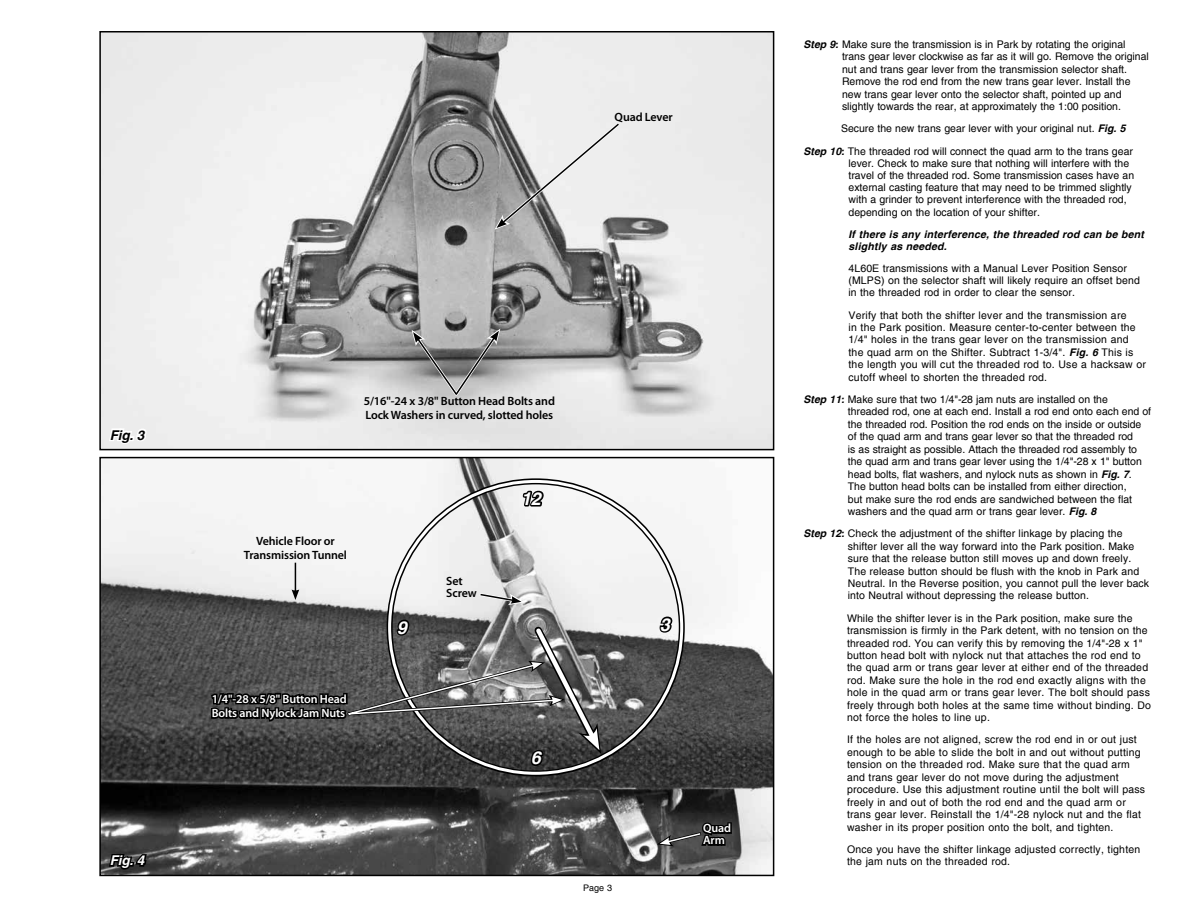
<style>
.page{position:relative;width:1188px;height:918px;background:#fff}
.page>*{position:absolute;margin:0;border:0;box-sizing:border-box;transform-origin:0 0}
.t1{font:italic 700 18px "Helvetica";color:#fff}
.t2{font:italic 700 13.5px "Helvetica";color:#000}
.t3{font:italic 700 13.5px "Helvetica";color:#fff}
.t4{font:600 12px/13.5px "Myriad Pro";letter-spacing:-.01em;color:#000}
.t5{font:600 12px/12px "Myriad Pro";letter-spacing:-.01em;color:#fff}
.t6{font:10.5px/12.5px "Helvetica";letter-spacing:.01em;color:#000}
.t7{font:italic 700 10.5px/12.5px "Helvetica";letter-spacing:.02em;color:#000}
.t8{font:9px "Helvetica";color:#000}
.s1{font-weight:700;font-style:italic}
</style>
<div class="page">
<img style="left:102px;top:34px;width:669px;height:413px">
<div style="left:99px;top:31px;width:675px;height:419px;border:2px solid #000"></div>
<img style="left:102px;top:460px;width:669px;height:413px">
<div style="left:99px;top:457px;width:675px;height:419px;border:2px solid #000"></div>
<svg style="left:107px;top:426px;width:41px;height:20px"></svg>
<svg style="left:107px;top:829px;width:42px;height:43px;background:#474747"></svg>
<svg style="left:412px;top:329px;width:88px;height:71px;background:#9b9b9b"></svg>
<svg style="left:495px;top:120px;width:128px;height:110px;background:#c8c8c8"></svg>
<svg style="left:658px;top:614px;width:16px;height:21px"></svg>
<svg style="left:521px;top:488px;width:25px;height:21px"></svg>
<svg style="left:476px;top:591px;width:48px;height:14px"></svg>
<svg style="left:209px;top:618px;width:395px;height:150px;background:#585858"></svg>
<svg style="left:657px;top:791px;width:76px;height:69px;background:#383838"></svg>
<svg style="left:292px;top:563px;width:7px;height:37px"></svg>
<p class="t4" style="left:615px;top:110px;width:60px">Quad Lever</p>
<p class="t2" style="left:110px;top:427px;width:36px">Fig. 3</p>
<p class="t3" style="left:110px;top:853px;width:36px">Fig. 4</p>
<p class="t4" style="left:364px;top:394px;width:193px">5/16"-24 x 3/8" Button Head Bolts and<br>Lock Washers in curved, slotted holes</p>
<p class="t4" style="left:244px;top:534px;width:105px;text-align:center">Vehicle Floor or<br>Transmission Tunnel</p>
<p class="t5" style="left:212px;top:691px;width:137px;line-height:14.4px">1/4"-28 x 5/8" Button Head<br>Bolts and Nylock Jam Nuts</p>
<p class="t4" style="left:446px;top:575px;width:32px;line-height:12px">Set<br>Screw</p>
<h1 class="t1" style="left:521px;top:488px;width:21px">12</h1>
<h1 class="t1" style="left:397px;top:617px;width:12px">9</h1>
<h1 class="t1" style="left:660px;top:614px;width:12px">3</h1>
<h1 class="t1" style="left:531px;top:748px;width:12px">6</h1>
<p class="t8" style="left:583px;top:883px;width:30px">Page 3</p>
<p class="t5" style="left:703px;top:822px;width:30px">Quad<br>Arm</p>
<p class="t6" style="left:842px;top:38px;width:308px;text-indent:-39px"><span class="s1">Step 9:</span> Make sure the transmission is in Park by rotating the original trans gear lever clockwise as far as it will go. Remove the original nut and trans gear lever from the transmission selector shaft.<br>Remove the rod end from the new trans gear lever. Install the new trans gear lever onto the selector shaft, pointed up and slightly towards the rear, at approximately the 1:00 position.</p>
<p class="t6" style="left:804px;top:118px;width:331px;line-height:22.2px;text-indent:37px">Secure the new trans gear lever with your original nut. <span class="s1">Fig. 5<br>Step 10:</span> The threaded rod will connect the quad arm to the trans gear</p>
<p class="t6" style="left:849px;top:157px;width:287px">lever. Check to make sure that nothing will interfere with the travel of the threaded rod. Some transmission cases have an external casting feature that may need to be trimmed slightly with a grinder to prevent interference with the threaded rod, depending on the location of your shifter.</p>
<p class="t7" style="left:849px;top:228px;width:297px">If there is any interference, the threaded rod can be bent slightly as needed.</p>
<p class="t6" style="left:849px;top:263px;width:293px;line-height:12px">4L60E transmissions with a Manual Lever Position Sensor (MLPS) on the selector shaft will likely require an offset bend in the threaded rod in order to clear the sensor.</p>
<p class="t6" style="left:849px;top:309px;width:299px">Verify that both the shifter lever and the transmission are<br>in the Park position. Measure center-to-center between the 1/4" holes in the trans gear lever on the transmission and the quad arm on the Shifter. Subtract 1-3/4". <span class="s1">Fig. 6</span> This is the length you will cut the threaded rod to. Use a hacksaw or cutoff wheel to shorten the threaded rod.</p>
<p class="t6" style="left:848px;top:393px;width:305px;text-indent:-44px"><span class="s1">Step 11:</span> Make sure that two 1/4"-28 jam nuts are installed on the threaded rod, one at each end. Install a rod end onto each end of the threaded rod. Position the rod ends on the inside or outside of the quad arm and trans gear lever so that the threaded rod<br>is as straight as possible. Attach the threaded rod assembly to the quad arm and trans gear lever using the 1/4"-28 x 1" button head bolts, flat washers, and nylock nuts as shown in <span class="s1">Fig. 7</span>.<br>The button head bolts can be installed from either direction,<br>but make sure the rod ends are sandwiched between the flat washers and the quad arm or trans gear lever. <span class="s1">Fig. 8</span></p>
<p class="t6" style="left:848px;top:527px;width:303px;text-indent:-44px"><span class="s1">Step 12:</span> Check the adjustment of the shifter linkage by placing the shifter lever all the way forward into the Park position. Make sure that the release button still moves up and down freely.<br>The release button should be flush with the knob in Park and Neutral. In the Reverse position, you cannot pull the lever back into Neutral without depressing the release button.</p>
<p class="t6" style="left:847px;top:612px;width:306px">While the shifter lever is in the Park position, make sure the transmission is firmly in the Park detent, with no tension on the threaded rod. You can verify this by removing the 1/4"-28 x 1" button head bolt with nylock nut that attaches the rod end to the quad arm or trans gear lever at either end of the threaded rod. Make sure the hole in the rod end exactly aligns with the hole in the quad arm or trans gear lever. The bolt should pass freely through both holes at the same time without binding. Do not force the holes to line up.</p>
<p class="t6" style="left:847px;top:734px;width:300px">If the holes are not aligned, screw the rod end in or out just enough to be able to slide the bolt in and out without putting tension on the threaded rod. Make sure that the quad arm and trans gear lever do not move during the adjustment procedure. Use this adjustment routine until the bolt will pass freely in and out of both the rod end and the quad arm or trans gear lever. Reinstall the 1/4"-28 nylock nut and the flat washer in its proper position onto the bolt, and tighten.</p>
<p class="t6" style="left:847px;top:843px;width:295px">Once you have the shifter linkage adjusted correctly, tighten the jam nuts on the threaded rod.</p>
</div>
